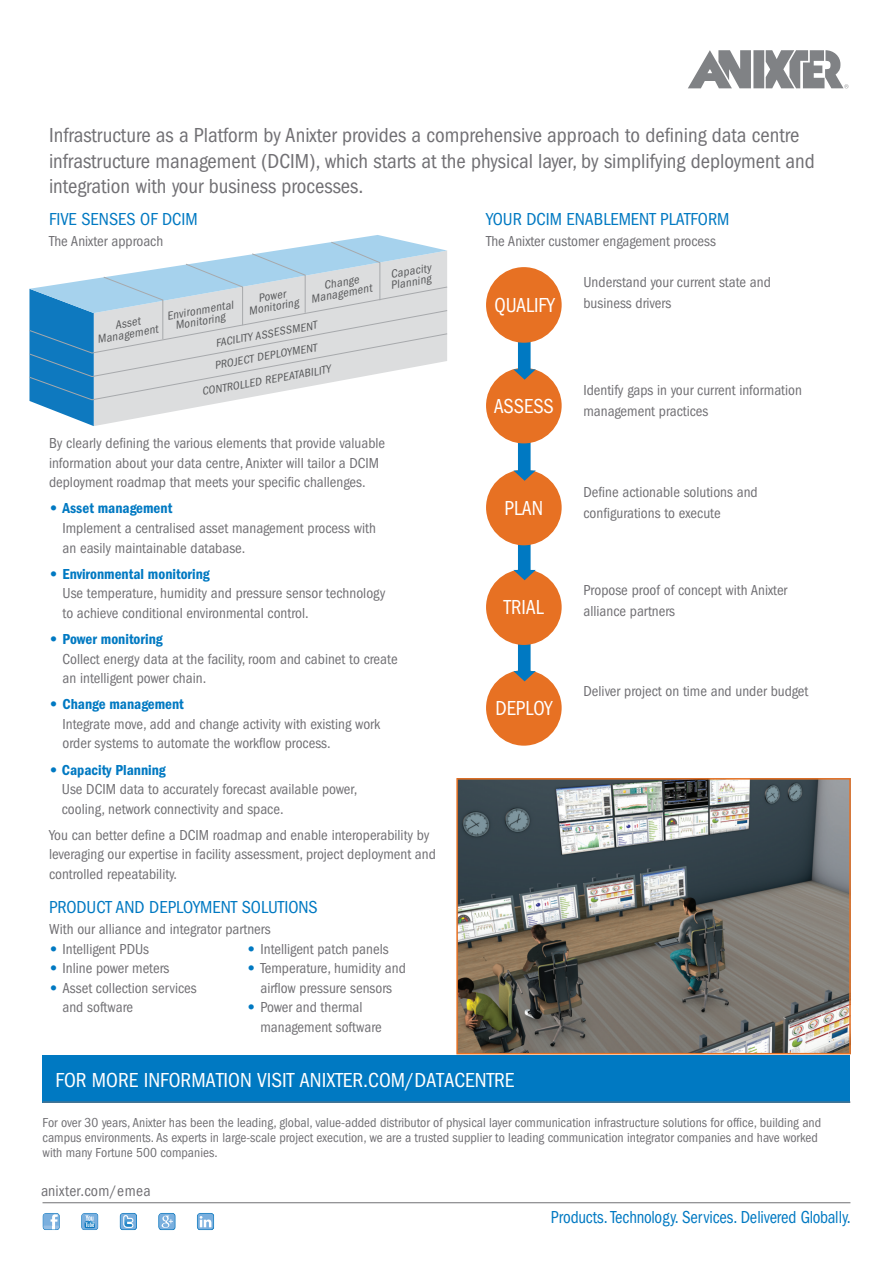
<style>
.page{position:relative;width:893px;height:1263px;background:#fff}
.page>*{position:absolute;margin:0;border:0;box-sizing:border-box;transform-origin:0 0}
.Callout_14_18{font:condensed 21px/25.5px "ITC Franklin Gothic Std";color:#717074}
.Callout_10_12{font:condensed 21px "ITC Franklin Gothic Std";color:#fff}
.Header_20_24{font:condensed 21px "ITC Franklin Gothic Std";color:#fff;scale:.96 1}
.Subhead_12_14{font:condensed 18px "ITC Franklin Gothic Std";color:#0079c2}
.Subhead_12_14-2{font:condensed 18px "ITC Franklin Gothic Std";color:#0079c2;scale:.93 1}
._1_800_Anixter{font:condensed 15.75px "ITC Franklin Gothic Std";letter-spacing:.01em;color:#717074}
.Body_10_14{font:condensed 15px/19.5px "ITC Franklin Gothic Std";color:#717074}
.Callout_14_18-2{font:condensed 15px/21px "ITC Franklin Gothic Std";color:#717074}
.t1{font:condensed 13.5px/15px "ITC Franklin Gothic Std";color:#717074}
.t2{font:italic condensed 12px/10.8px "ITC Franklin Gothic Std";color:#58595b;text-align:center}
.t3{font:italic condensed 11.55px "ITC Franklin Gothic Std";color:#58595b}
.s1{font-family:"ITC Franklin Gothic Std Hvy";font-stretch:normal;color:#0079c2}
.s2{font-family:"ITC Franklin Gothic Std Dm Cd";font-stretch:normal;color:#0079c2}
</style>
<div class="page">
<div style="left:43px;top:1054px;width:807px;height:48px;background:#0079c2"></div>
<div style="left:487px;top:671px;width:74px;height:74px;background:#e77123;border-radius:50%"></div>
<div style="left:486px;top:670px;width:76px;height:76px;border:2px solid #e77123;border-radius:50%"></div>
<svg style="left:513px;top:643px;width:23px;height:38px"></svg>
<div style="left:487px;top:570px;width:74px;height:74px;background:#e77123;border-radius:50%"></div>
<div style="left:486px;top:569px;width:76px;height:76px;border:2px solid #e77123;border-radius:50%"></div>
<svg style="left:513px;top:543px;width:23px;height:37px"></svg>
<div style="left:487px;top:471px;width:74px;height:73px;background:#e77123;border-radius:50%"></div>
<div style="left:486px;top:470px;width:76px;height:75px;border:2px solid #e77123;border-radius:50%"></div>
<svg style="left:513px;top:441px;width:23px;height:40px"></svg>
<div style="left:487px;top:369px;width:74px;height:74px;background:#e77123;border-radius:50%"></div>
<div style="left:486px;top:368px;width:76px;height:75px;border:2px solid #e77123;border-radius:50%"></div>
<svg style="left:513px;top:342px;width:23px;height:38px"></svg>
<div style="left:487px;top:268px;width:74px;height:74px;background:#e77123;border-radius:50%"></div>
<div style="left:486px;top:267px;width:76px;height:76px;border:2px solid #e77123;border-radius:50%"></div>
<svg style="left:29px;top:235px;width:419px;height:191px"></svg>
<img style="left:459px;top:781px;width:389px;height:270px">
<div style="left:456px;top:778px;width:395px;height:276px;border:2px solid #e77123"></div>
<hr style="left:43px;top:1102px;width:807px;height:1px;background:#717074">
<hr style="left:43px;top:1202px;width:807px;height:1px;background:#717074">
<div style="left:753px;top:50px;width:11px;height:38px;background:#808285"></div>
<svg style="left:688px;top:50px;width:63px;height:38px"></svg>
<svg style="left:766px;top:50px;width:82px;height:38px"></svg>
<svg style="left:43px;top:1213px;width:17px;height:17px"></svg>
<svg style="left:120px;top:1213px;width:17px;height:17px"></svg>
<svg style="left:81px;top:1213px;width:17px;height:17px"></svg>
<svg style="left:158px;top:1213px;width:18px;height:17px"></svg>
<svg style="left:197px;top:1213px;width:17px;height:17px"></svg>
<p class="Callout_14_18" style="left:49px;top:123px;width:767px">Infrastructure as a Platform by Anixter provides a comprehensive approach to defining data centre infrastructure management (DCIM), which starts at the physical layer, by simplifying deployment and integration with your business processes.</p>
<p class="Subhead_12_14" style="left:49px;top:209px;width:150px">FIVE SENSES OF DCIM</p>
<p class="Body_10_14" style="left:49px;top:232px;width:116px">The Anixter approach</p>
<p class="t2" style="left:95px;top:324px;width:63px;rotate:-10deg">Asset<br>Management</p>
<p class="t2" style="left:308px;top:283px;width:63px;rotate:-10deg">Change<br>Management</p>
<p class="t2" style="left:166px;top:311px;width:69px;rotate:-10deg">Environmental<br>Monitoring</p>
<p class="t2" style="left:246px;top:295px;width:52px;rotate:-10deg">Power<br>Monitoring</p>
<p class="t3" style="left:215px;top:336px;width:104px;rotate:-10deg">FACILITY ASSESSMENT</p>
<p class="t3" style="left:201px;top:385px;width:132px;rotate:-10deg">CONTROLLED REPEATABILITY</p>
<p class="t3" style="left:214px;top:359px;width:105px;rotate:-10deg">PROJECT DEPLOYMENT</p>
<p class="t2" style="left:388px;top:269px;width:44px;text-align:left;rotate:-10deg">Capacity<br>Planning</p>
<p class="Body_10_14" style="left:49px;top:434px;width:338px">By clearly defining the various elements that provide valuable information about your data centre, Anixter will tailor a DCIM deployment roadmap that meets your specific challenges.</p>
<p class="Body_10_14" style="left:63px;top:499px;width:315px;text-indent:-13px"><span class="s1">•</span> <span class="s2">Asset management<br></span>Implement a centralised asset management process with an easily maintainable database.</p>
<p class="Body_10_14" style="left:63px;top:564px;width:325px;text-indent:-13px"><span class="s1">•</span> <span class="s2">Environmental monitoring<br></span>Use temperature, humidity and pressure sensor technology to achieve conditional environmental control.</p>
<p class="Body_10_14" style="left:63px;top:629px;width:337px;text-indent:-13px"><span class="s1">•</span> <span class="s2">Power monitoring<br></span>Collect energy data at the facility, room and cabinet to create an intelligent power chain.</p>
<p class="Body_10_14" style="left:63px;top:695px;width:319px;text-indent:-13px"><span class="s1">•</span> <span class="s2">Change management<br></span>Integrate move, add and change activity with existing work order systems to automate the workflow process.</p>
<p class="Body_10_14" style="left:62px;top:760px;width:297px;text-indent:-13px"><span class="s1">•</span> <span class="s2">Capacity Planning<br></span>Use DCIM data to accurately forecast available power, cooling, network connectivity and space.</p>
<p class="Body_10_14" style="left:49px;top:825px;width:388px">You can better define a DCIM roadmap and enable interoperability by leveraging our expertise in facility assessment, project deployment and controlled repeatability.</p>
<p class="Subhead_12_14" style="left:49px;top:897px;width:270px">PRODUCT AND DEPLOYMENT SOLUTIONS</p>
<p class="Body_10_14" style="left:49px;top:920px;width:223px">With our alliance and integrator partners</p>
<p class="Body_10_14" style="left:49px;top:939px;width:102px"><span class="s1">•</span> Intelligent PDUs</p>
<p class="Body_10_14" style="left:49px;top:959px;width:122px"><span class="s1">•</span> Inline power meters</p>
<p class="Body_10_14" style="left:63px;top:978px;width:136px;text-indent:-13px"><span class="s1">•</span> Asset collection services and software</p>
<p class="Body_10_14" style="left:247px;top:939px;width:143px"><span class="s1">•</span> Intelligent patch panels</p>
<p class="Body_10_14" style="left:247px;top:959px;width:160px;text-align:center"><span class="s1">•</span> Temperature, humidity and airflow pressure sensors</p>
<p class="Body_10_14" style="left:260px;top:998px;width:123px;text-indent:-13px"><span class="s1">•</span> Power and thermal management software</p>
<p class="Subhead_12_14" style="left:486px;top:209px;width:245px">YOUR DCIM ENABLEMENT PLATFORM</p>
<p class="Body_10_14" style="left:486px;top:232px;width:231px">The Anixter customer engagement process</p>
<p class="Header_20_24" style="left:494px;top:293px;width:64px">QUALIFY</p>
<p class="Header_20_24" style="left:494px;top:394px;width:64px">ASSESS</p>
<p class="Header_20_24" style="left:504px;top:496px;width:42px">PLAN</p>
<p class="Header_20_24" style="left:504px;top:596px;width:43px">TRIAL</p>
<p class="Header_20_24" style="left:495px;top:696px;width:61px">DEPLOY</p>
<p class="Callout_14_18-2" style="left:583px;top:272px;width:189px">Understand your current state and business drivers</p>
<p class="Callout_14_18-2" style="left:583px;top:380px;width:220px">Identify gaps in your current information management practices</p>
<p class="Callout_14_18-2" style="left:583px;top:482px;width:176px">Define actionable solutions and configurations to execute</p>
<p class="Callout_14_18-2" style="left:583px;top:580px;width:205px">Propose proof of concept with Anixter alliance partners</p>
<p class="Callout_14_18-2" style="left:583px;top:681px;width:226px">Deliver project on time and under budget</p>
<p class="Callout_10_12" style="left:56px;top:1068px;width:460px">FOR MORE INFORMATION VISIT ANIXTER.COM/DATACENTRE</p>
<p class="t1" style="left:43px;top:1115px;width:780px">For over 30 years, Anixter has been the leading, global, value-added distributor of physical layer communication infrastructure solutions for office, building and campus environments. As experts in large-scale project execution, we are a trusted supplier to leading communication integrator companies and have worked with many Fortune 500 companies.</p>
<p class="_1_800_Anixter" style="left:41px;top:1182px;width:111px">anixter.com/emea</p>
<p class="Subhead_12_14-2" style="left:551px;top:1206px;width:324px">Products. Technology. Services. Delivered Globally.</p>
</div>
